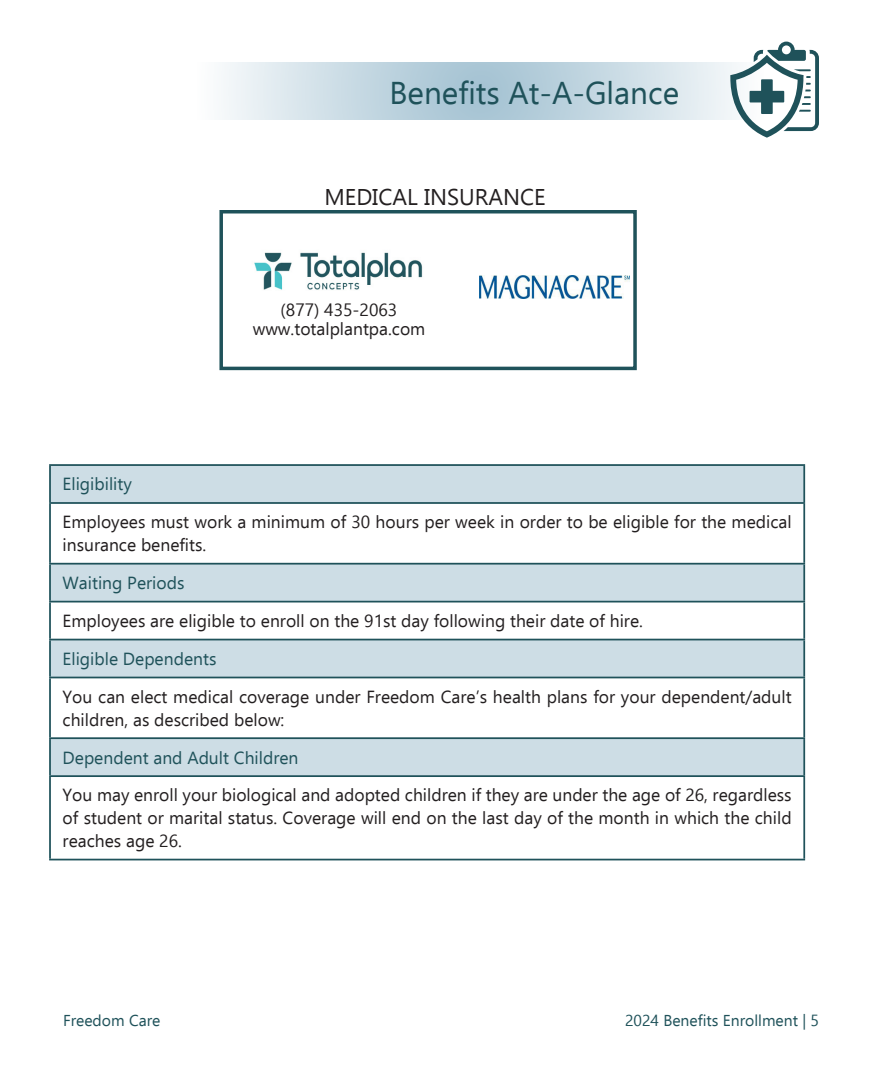
<style>
.page{position:relative;width:882px;height:1071px;background:#fff}
.page>*{position:absolute;margin:0;border:0;box-sizing:border-box;transform-origin:0 0}
.subtitle{font:31.5px "Ebrima";color:#1f525a}
.text{font:22.75px "Ebrima";color:#231f20}
.text-2{font:17.5px/22.8px "Ebrima";color:#231f20}
.colored_text{font:17.5px "Ebrima";color:#1f525a}
.t1{font:15.75px "Ebrima";color:#1f525a}
</style>
<div class="page">
<svg style="left:223px;top:62px;width:507px;height:58px;background:#c9dae4"></svg>
<svg style="left:50px;top:466px;width:754px;height:309px"></svg>
<hr style="left:49px;top:464px;width:756px;height:2px;background:#1f525a">
<hr style="left:49px;top:466px;width:2px;height:36px;background:#1f525a">
<hr style="left:803px;top:466px;width:2px;height:36px;background:#1f525a">
<hr style="left:49px;top:502px;width:756px;height:2px;background:#1f525a">
<hr style="left:49px;top:504px;width:2px;height:59px;background:#1f525a">
<hr style="left:803px;top:504px;width:2px;height:59px;background:#1f525a">
<hr style="left:49px;top:563px;width:756px;height:2px;background:#1f525a">
<hr style="left:49px;top:565px;width:2px;height:36px;background:#1f525a">
<hr style="left:803px;top:565px;width:2px;height:36px;background:#1f525a">
<hr style="left:49px;top:601px;width:756px;height:1px;background:#1f525a">
<hr style="left:49px;top:603px;width:2px;height:36px;background:#1f525a">
<hr style="left:803px;top:603px;width:2px;height:36px;background:#1f525a">
<hr style="left:49px;top:639px;width:756px;height:1px;background:#1f525a">
<hr style="left:49px;top:640px;width:2px;height:37px;background:#1f525a">
<hr style="left:803px;top:640px;width:2px;height:37px;background:#1f525a">
<hr style="left:49px;top:677px;width:756px;height:1px;background:#1f525a">
<hr style="left:49px;top:678px;width:2px;height:59px;background:#1f525a">
<hr style="left:803px;top:678px;width:2px;height:59px;background:#1f525a">
<hr style="left:49px;top:737px;width:756px;height:2px;background:#1f525a">
<hr style="left:49px;top:739px;width:2px;height:36px;background:#1f525a">
<hr style="left:803px;top:739px;width:2px;height:36px;background:#1f525a">
<hr style="left:49px;top:775px;width:756px;height:2px;background:#1f525a">
<hr style="left:49px;top:777px;width:2px;height:82px;background:#1f525a">
<hr style="left:803px;top:777px;width:2px;height:82px;background:#1f525a">
<hr style="left:49px;top:859px;width:756px;height:1px;background:#1f525a">
<svg style="left:730px;top:42px;width:89px;height:96px"></svg>
<img style="left:254px;top:252px;width:169px;height:38px">
<div style="left:219px;top:210px;width:418px;height:160px;border:4px solid #1f525a"></div>
<img style="left:479px;top:275px;width:150px;height:24px">
<p class="subtitle" style="left:390px;top:69px;width:291px">Benefits At-A-Glance</p>
<p class="text" style="left:324px;top:180px;width:223px">MEDICAL INSURANCE</p>
<p class="text-2" style="left:253px;top:300px;width:174px;line-height:19.2px;text-align:center">(877) 435-2063 www.totalplantpa.com</p>
<p class="colored_text" style="left:63px;top:471px;width:71px">Eligibility</p>
<p class="text-2" style="left:63px;top:510px;width:731px">Employees must work a minimum of 30 hours per week in order to be eligible for the medical insurance benefits.</p>
<p class="colored_text" style="left:63px;top:570px;width:123px">Waiting Periods</p>
<p class="text-2" style="left:63px;top:609px;width:582px">Employees are eligible to enroll on the 91st day following their date of hire.</p>
<p class="colored_text" style="left:63px;top:646px;width:155px">Eligible Dependents</p>
<p class="text-2" style="left:63px;top:685px;width:731px">You can elect medical coverage under Freedom Care’s health plans for your dependent/adult children, as described below:</p>
<p class="colored_text" style="left:63px;top:744px;width:237px">Dependent and Adult Children</p>
<p class="text-2" style="left:63px;top:783px;width:731px;text-align:justify">You may enroll your biological and adopted children if they are under the age of 26, regardless of student or marital status. Coverage will end on the last day of the month in which the child reaches age 26.</p>
<p class="t1" style="left:63px;top:1009px;width:99px">Freedom Care</p>
<p class="t1" style="left:625px;top:1009px;width:195px">2024 Benefits Enrollment | 5</p>
</div>
